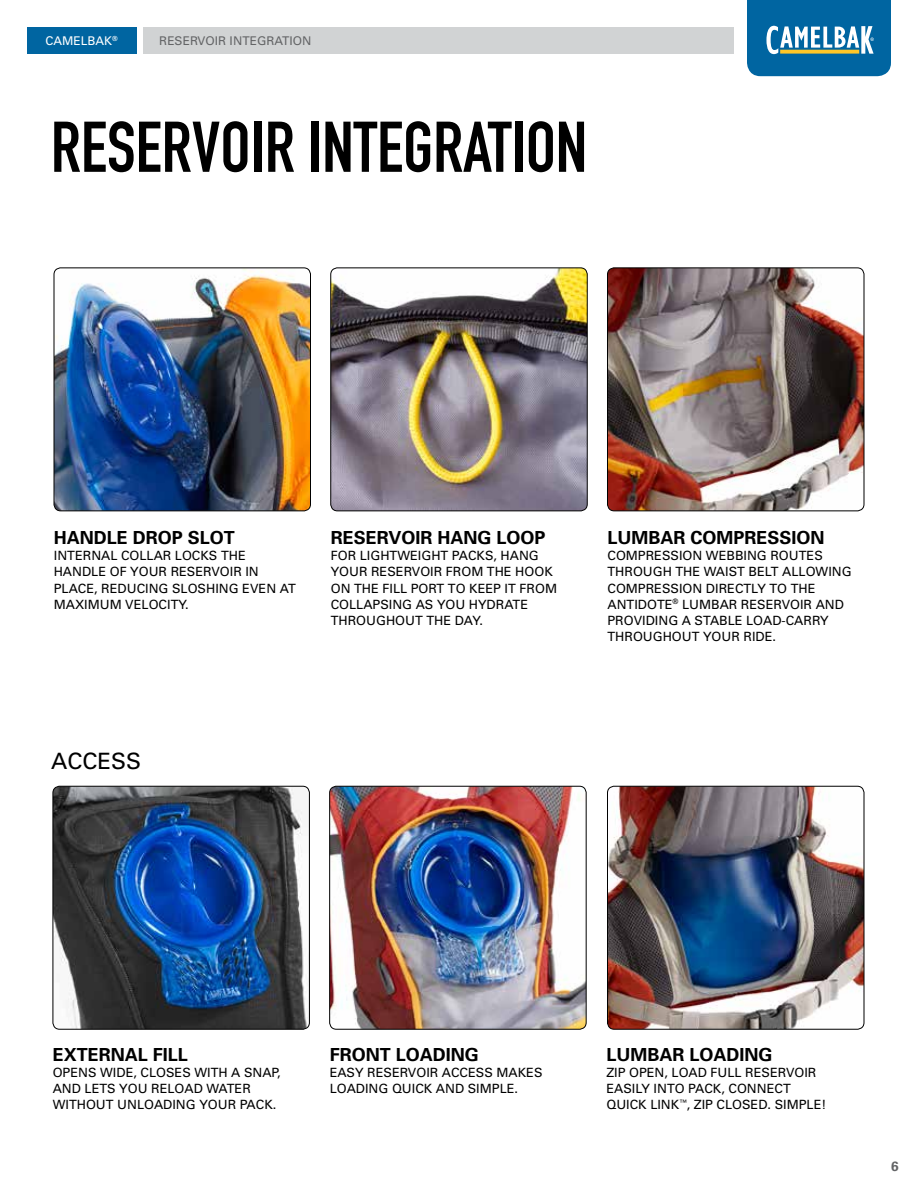
<style>
.page{position:relative;width:918px;height:1188px;background:#fff}
.page>*{position:absolute;margin:0;border:0;box-sizing:border-box;transform-origin:0 0}
.t1{font:70.5px "DIN Engschrift";color:#000}
.t2{font:22.5px "Univers";color:#000}
.t3{font:700 18px "Univers";color:#000}
.t4{font:700 13.5px "Univers";color:#636466}
.t5{font:12.75px/16.2px "Univers";color:#000}
.t6{font:12px "Univers";color:#636466}
.t7{font:12px "Univers";color:#fff}
</style>
<div class="page">
<img style="left:54px;top:268px;width:256px;height:243px">
<div style="left:54px;top:267px;width:257px;height:244px;border:1px solid #000;border-radius:7px"></div>
<img style="left:53px;top:786px;width:256px;height:243px">
<div style="left:53px;top:786px;width:257px;height:244px;border:1px solid #000;border-radius:7px"></div>
<img style="left:331px;top:269px;width:256px;height:242px">
<div style="left:330px;top:267px;width:258px;height:244px;border:1px solid #000;border-radius:7px"></div>
<img style="left:330px;top:786px;width:256px;height:243px">
<div style="left:329px;top:786px;width:258px;height:244px;border:1px solid #000;border-radius:7px"></div>
<img style="left:608px;top:268px;width:256px;height:243px">
<div style="left:607px;top:267px;width:257px;height:244px;border:1px solid #000;border-radius:7px"></div>
<img style="left:608px;top:786px;width:256px;height:243px">
<div style="left:607px;top:786px;width:257px;height:244px;border:1px solid #000;border-radius:7px"></div>
<div style="left:143px;top:27px;width:591px;height:27px;background:#d1d3d4"></div>
<div style="left:27px;top:27px;width:109px;height:27px;background:#0065a1"></div>
<svg style="left:747px;top:0;width:144px;height:76px;background:#267aa9"></svg>
<p class="t7" style="left:45px;top:34px;width:74px">CAMELBAK<sup>®</sup></p>
<p class="t6" style="left:159px;top:33px;width:154px">RESERVOIR INTEGRATION</p>
<h1 class="t1" style="left:51px;top:106px;width:538px">RESERVOIR INTEGRATION</h1>
<h3 class="t3" style="left:54px;top:526px;width:183px">HANDLE DROP SLOT</h3>
<p class="t5" style="left:54px;top:548px;width:244px">INTERNAL COLLAR LOCKS THE<br>HANDLE OF YOUR RESERVOIR IN<br>PLACE, REDUCING SLOSHING EVEN AT<br>MAXIMUM VELOCITY.</p>
<h3 class="t3" style="left:331px;top:526px;width:216px">RESERVOIR HANG LOOP</h3>
<p class="t5" style="left:331px;top:548px;width:228px">FOR LIGHTWEIGHT PACKS, HANG<br>YOUR RESERVOIR FROM THE HOOK<br>ON THE FILL PORT TO KEEP IT FROM<br>COLLAPSING AS YOU HYDRATE<br>THROUGHOUT THE DAY.</p>
<h2 class="t2" style="left:51px;top:747px;width:92px">ACCESS</h2>
<h3 class="t3" style="left:608px;top:526px;width:219px">LUMBAR COMPRESSION</h3>
<p class="t5" style="left:608px;top:548px;width:246px">COMPRESSION WEBBING ROUTES<br>THROUGH THE WAIST BELT ALLOWING<br>COMPRESSION DIRECTLY TO THE<br>ANTIDOTE<sup>®</sup> LUMBAR RESERVOIR AND<br>PROVIDING A STABLE LOAD-CARRY<br>THROUGHOUT YOUR RIDE.</p>
<h3 class="t3" style="left:53px;top:1043px;width:137px">EXTERNAL FILL</h3>
<p class="t5" style="left:53px;top:1064px;width:230px">OPENS WIDE, CLOSES WITH A SNAP,<br>AND LETS YOU RELOAD WATER<br>WITHOUT UNLOADING YOUR PACK.</p>
<h3 class="t3" style="left:330px;top:1043px;width:151px">FRONT LOADING</h3>
<p class="t5" style="left:330px;top:1064px;width:214px">EASY RESERVOIR ACCESS MAKES<br>LOADING QUICK AND SIMPLE.</p>
<h3 class="t3" style="left:606px;top:1043px;width:168px">LUMBAR LOADING</h3>
<p class="t5" style="left:606px;top:1064px;width:222px">ZIP OPEN, LOAD FULL RESERVOIR<br>EASILY INTO PACK, CONNECT<br>QUICK LINK<sup>™</sup>, ZIP CLOSED. SIMPLE!</p>
<p class="t4" style="left:891px;top:1158px;width:9px">6</p>
</div>
